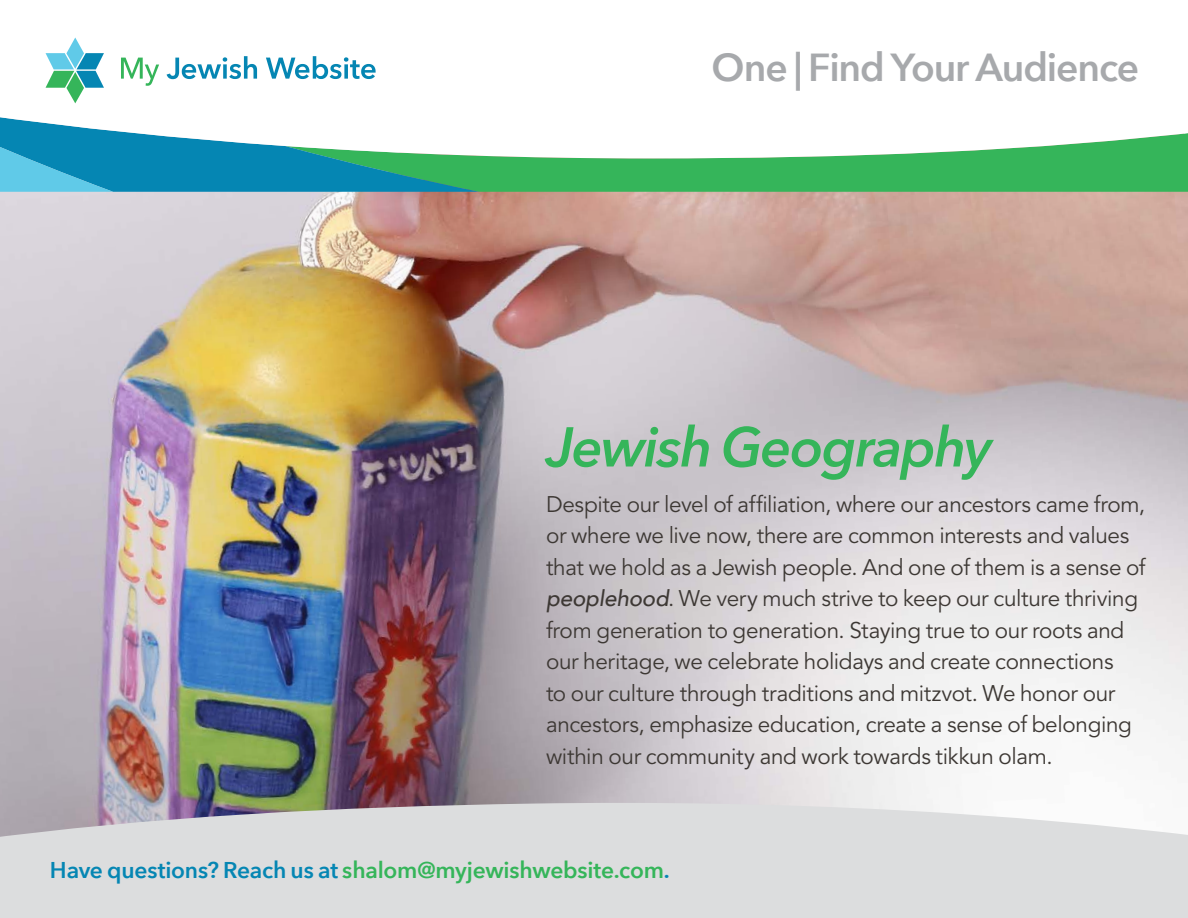
<style>
.page{position:relative;width:1188px;height:918px;background:#fff}
.page>*{position:absolute;margin:0;border:0;box-sizing:border-box;transform-origin:0 0}
.t1{font:italic 600 55.5px "Avenir Next";letter-spacing:-.03em;color:#35b55a}
.t2{font:600 39px "Avenir Next";letter-spacing:-.03em;color:#a7a9ac}
.t3{font:600 22.8px "Avenir Next";letter-spacing:-.01em;color:#35b55a}
.t4{font:22.5px/31.5px "Avenir";letter-spacing:-.015em;color:#3d3834}
.s1{font-weight:500;font-style:italic}
.s2{color:#0586b3}
</style>
<div class="page">
<img style="left:0;top:192px;width:1188px;height:610px">
<div style="left:479px;top:158px;width:709px;height:34px;background:#35b55a"></div>
<svg style="left:0;top:158px;width:479px;height:34px;background:#1b97ac"></svg>
<svg style="left:0;top:37px;width:1188px;height:121px"></svg>
<svg style="left:0;top:802px;width:1188px;height:116px;background:#d9dadb"></svg>
<svg style="left:46px;top:38px;width:58px;height:65px"></svg>
<svg style="left:121px;top:58px;width:38px;height:28px"></svg>
<svg style="left:167px;top:56px;width:90px;height:23px"></svg>
<svg style="left:266px;top:56px;width:110px;height:23px"></svg>
<h2 class="t2" style="left:712px;top:34px;width:429px">One | Find Your Audience</h2>
<h1 class="t1" style="left:546px;top:400px;width:447px">Jewish Geography</h1>
<p class="t4" style="left:546px;top:489px;width:601px">Despite our level of affiliation, where our ancestors came from, or where we live now, there are common interests and values that we hold as a Jewish people. And one of them is a sense of <span class="s1">peoplehood</span>. We very much strive to keep our culture thriving from generation to generation. Staying true to our roots and our heritage, we celebrate holidays and create connections<br>to our culture through traditions and mitzvot. We honor our ancestors, emphasize education, create a sense of belonging within our community and work towards tikkun olam.</p>
<p class="t3" style="left:50px;top:851px;width:621px"><span class="s2">Have questions? Reach us at</span> shalom@myjewishwebsite.com<span class="s2">.</span></p>
</div>
